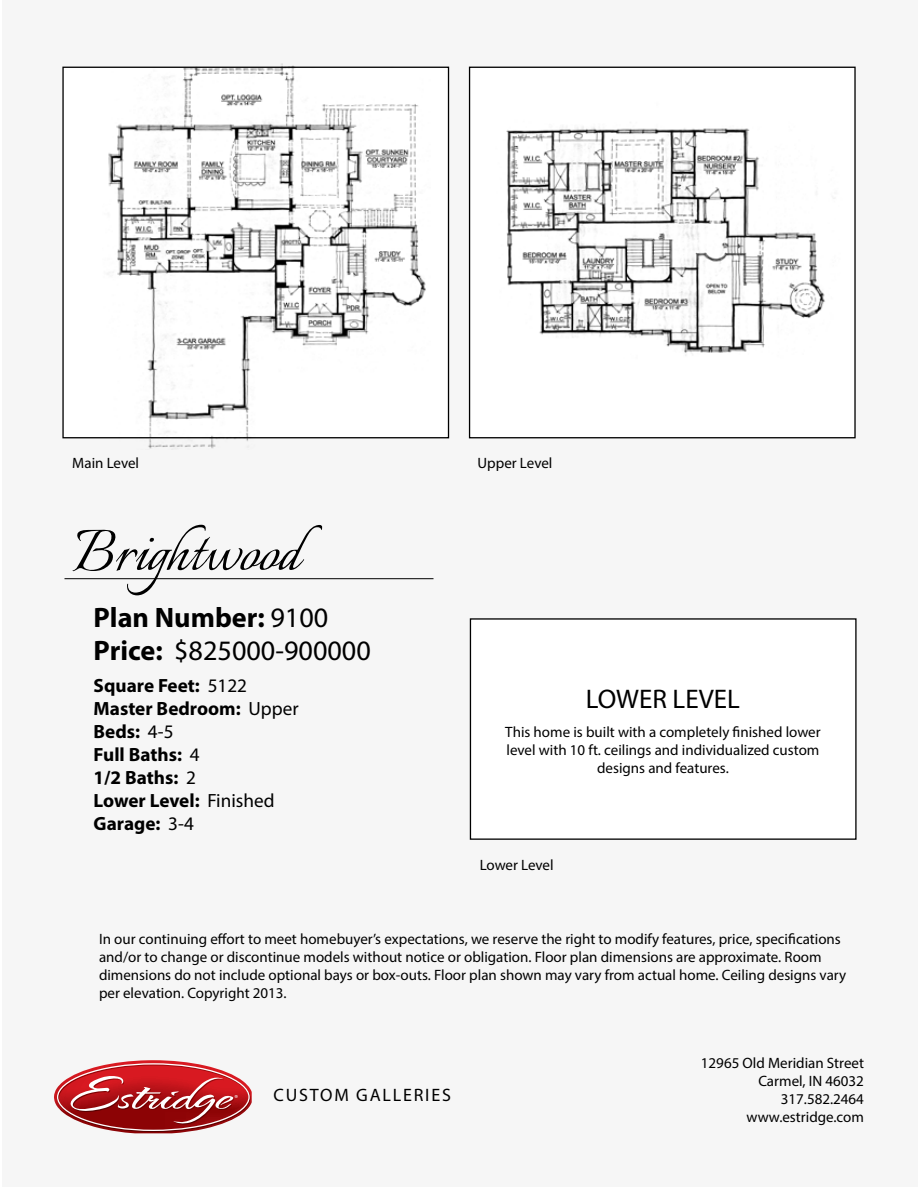
<style>
.page{position:relative;width:918px;height:1188px;background:#fff}
.page>*{position:absolute;margin:0;border:0;box-sizing:border-box;transform-origin:0 0}
.t1{font:73.2px "Italianno";color:#000}
.t2{font:28.2px/33.9px "Myriad Pro";color:#000}
.t3{font:27px "Myriad Pro";color:#000}
.t4{font:700 19.2px/23.1px "Myriad Pro";color:#000}
.t5{font:18px "Myriad Pro";letter-spacing:.1em;color:#000}
.t6{font:15px/18px "Myriad Pro";color:#000;text-align:center}
.t7{font:8.7px "Myriad Pro";color:#fff}
.s1{font-weight:700}
.s2{font-weight:400}
</style>
<div class="page">
<div style="left:2px;top:1px;width:916px;height:1186px;background:#f6f6f6"></div>
<div style="left:470px;top:619px;width:386px;height:220px;background:#fff"></div>
<div style="left:470px;top:618px;width:387px;height:222px;border:1px solid #000"></div>
<div style="left:63px;top:67px;width:386px;height:371px;background:#fff"></div>
<div style="left:470px;top:67px;width:385px;height:371px;background:#fff"></div>
<img style="left:102px;top:64px;width:328px;height:385px">
<svg style="left:54px;top:1060px;width:198px;height:73px"></svg>
<hr style="left:64px;top:578px;width:370px;height:1px;background:#000">
<img style="left:506px;top:127px;width:329px;height:229px">
<p class="t6" style="left:72px;top:454px;width:68px">Main Level</p>
<p class="t6" style="left:478px;top:454px;width:76px">Upper Level</p>
<h1 class="t1" style="left:73px;top:511px;width:229px">Brightwood</h1>
<h2 class="t2" style="left:94px;top:600px;width:279px"><span class="s1">Plan Number:</span> 9100<br><span class="s1">Price:</span> $825000-900000</h2>
<p class="t4" style="left:94px;top:673px;width:207px">Square Feet: <span class="s2">5122<br></span>Master Bedroom: <span class="s2">Upper<br></span>Beds: <span class="s2">4-5<br></span>Full Baths: <span class="s2">4<br></span>1/2 Baths: <span class="s2">2<br></span>Lower Level: <span class="s2">Finished<br></span>Garage: <span class="s2">3-4</span></p>
<h3 class="t3" style="left:586px;top:682px;width:156px">LOWER LEVEL</h3>
<p class="t6" style="left:505px;top:723px;width:317px">This home is built with a completely finished lower level with 10 ft. ceilings and individualized custom designs and features.</p>
<p class="t6" style="left:480px;top:855px;width:75px">Lower Level</p>
<p class="t6" style="left:99px;top:929px;width:749px;text-align:left">In our continuing effort to meet homebuyer’s expectations, we reserve the right to modify features, price, specifications and/or to change or discontinue models without notice or obligation. Floor plan dimensions are approximate. Room dimensions do not include optional bays or box-outs. Floor plan shown may vary from actual home. Ceiling designs vary per elevation. Copyright 2013.</p>
<p class="t7" style="left:234px;top:1092px;width:5px">®</p>
<p class="t5" style="left:274px;top:1084px;width:179px">CUSTOM GALLERIES</p>
<p class="t6" style="left:701px;top:1054px;width:165px;text-align:right">12965 Old Meridian Street<br>Carmel, IN 46032<br>317.582.2464 www.estridge.com</p>
</div>
